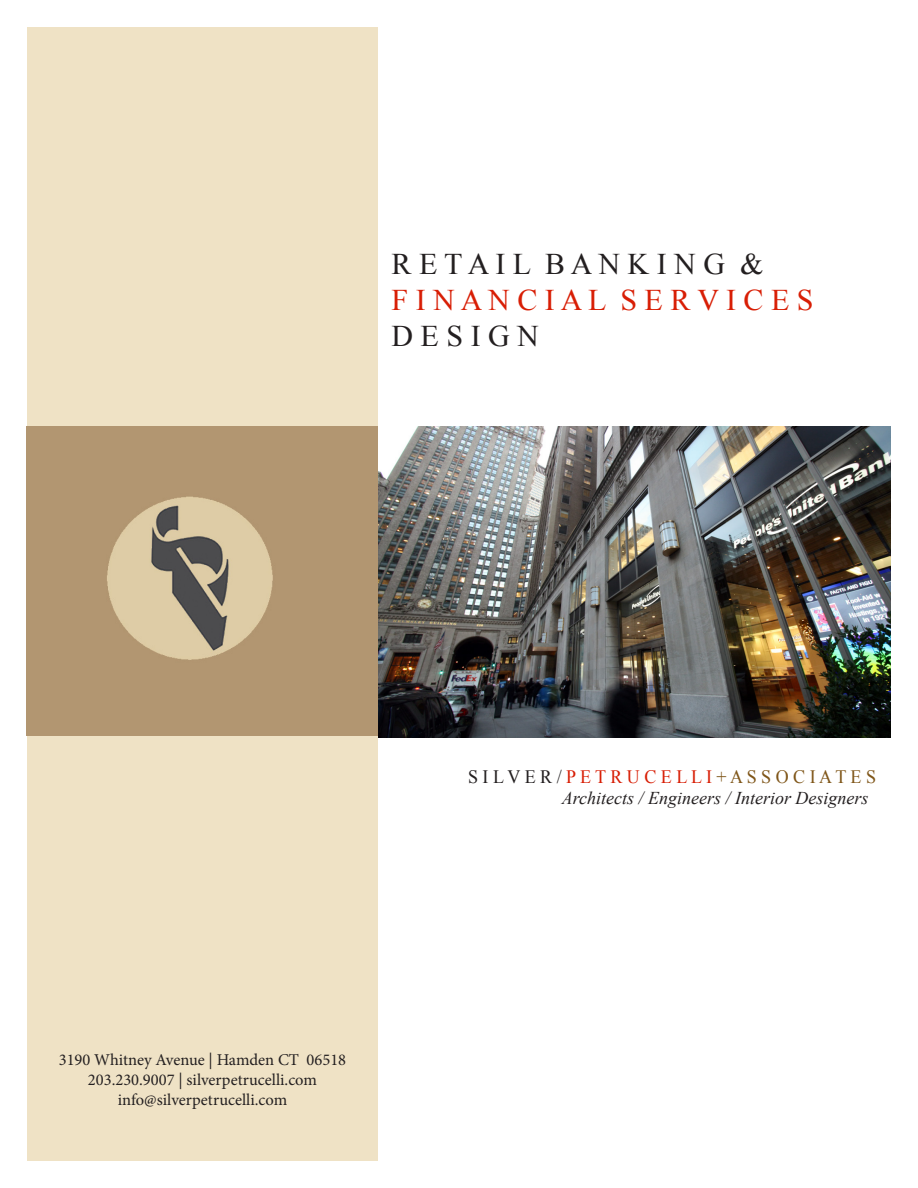
<style>
.page{position:relative;width:918px;height:1188px;background:#fff}
.page>*{position:absolute;margin:0;border:0;box-sizing:border-box;transform-origin:0 0}
.t1{font:30px "Times New Roman";color:#231f20}
.t2{font:30px "Times New Roman";color:#d81e05}
.t3{font:18.9px "Times New Roman";color:#7f5619;scale:.95 1}
.t4{font:italic 18px "Times New Roman";color:#231f20}
.t5{font:16.5px "Minion Pro";color:#231f20}
.s1{color:#231f20}
.s2{color:#d81e05}
</style>
<div class="page">
<div style="left:27px;top:27px;width:351px;height:1134px;background:#efe2c5"></div>
<img style="left:26px;top:427px;width:865px;height:310px">
<p class="t1" style="left:392px;top:243px;width:373px">R E T A I L B A N K I N G &amp;</p>
<p class="t2" style="left:392px;top:279px;width:424px">F I N A N C I A L S E R V I C E S</p>
<p class="t1" style="left:392px;top:315px;width:149px">D E S I G N</p>
<p class="t5" style="left:59px;top:1049px;width:289px">3190 Whitney Avenue | Hamden CT 06518</p>
<p class="t5" style="left:88px;top:1068px;width:231px">203.230.9007 | silverpetrucelli.com</p>
<p class="t5" style="left:118px;top:1088px;width:171px">info@silverpetrucelli.com</p>
<p class="t3" style="left:468px;top:764px;width:431px"><span class="s1">S I L V E R /</span> <span class="s2">P E T R U C E L L I</span>+ A S S O C I A T E S</p>
<p class="t4" style="left:562px;top:786px;width:308px">Architects / Engineers / Interior Designers</p>
</div>
